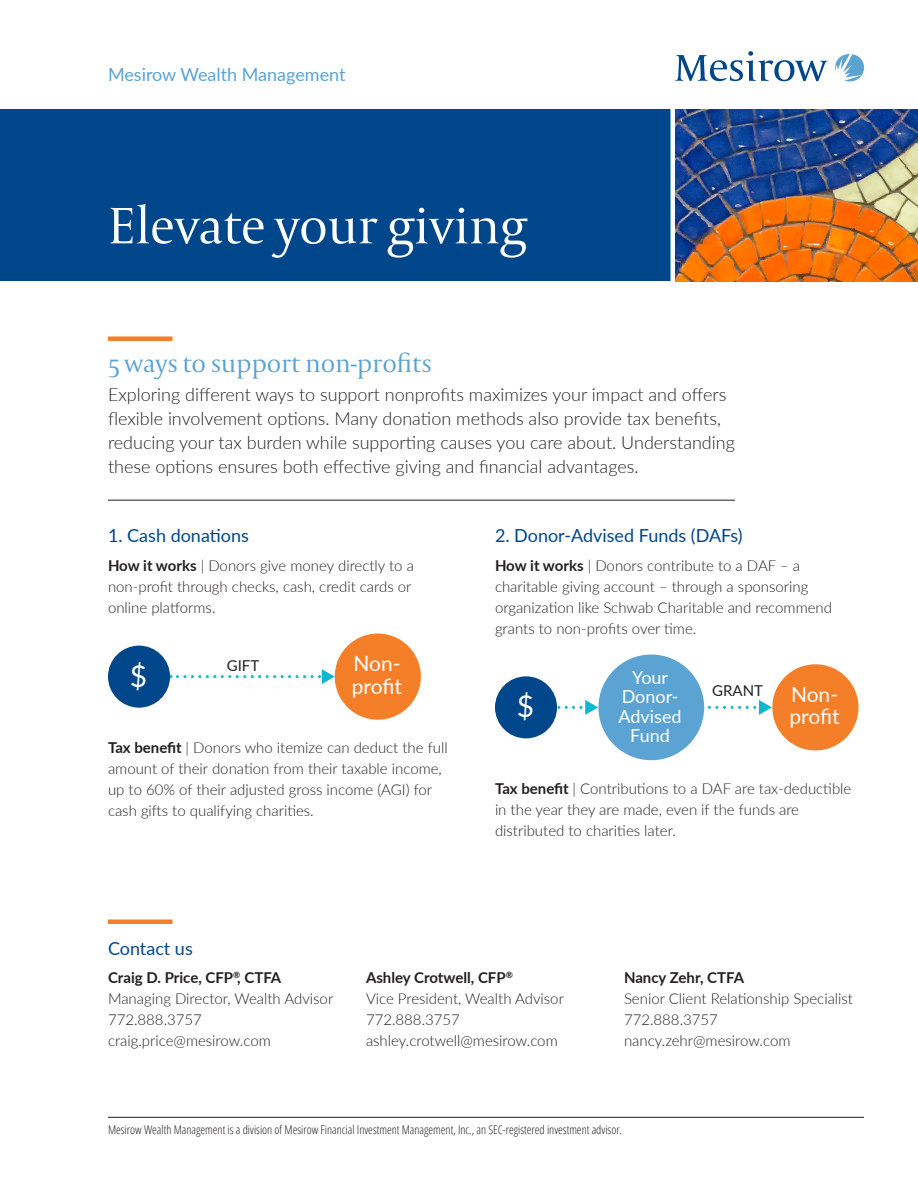
<style>
.page{position:relative;width:918px;height:1188px;background:#fff}
.page>*{position:absolute;margin:0;border:0;box-sizing:border-box;transform-origin:0 0}
._1___Interior_page_title_A_KO{font:300 54px "Capitolium 2";letter-spacing:-.015em;color:#fff}
.t1{font:30px "Lato";color:#fff}
._1__Subtitle_rule{font:300 27px "Capitolium 2";letter-spacing:-.01em;color:#5aa3d2}
.t2{font:21px/22.5px "Lato";letter-spacing:-.01em;color:#fff}
._1_Intro_Paragraph_rule{font:300 18px/24px "Lato";color:#231f20}
._3_Subhead_L1{font:18px "Lato";color:#00468b}
.t3{font:18px "Lato";color:#5aa3d2}
.t4{font:18px/19.5px "Lato";color:#fff;text-align:center}
._3_Body{font:300 15px/21px "Lato";color:#231f20}
._2_Byline_Name_Title{font:300 15px/21px "Lato";color:#231f20}
._2_Byline_Name_Title-2{font:700 15px "Lato";color:#231f20}
.t5{font:15px "Lato";color:#231f20}
._9_Footnote_with_rule{font:300 condensed 12px "Open Sans";color:#231f20}
.s1{font-weight:700}
</style>
<div class="page">
<svg style="left:835px;top:54px;width:29px;height:27px"></svg>
<svg style="left:675px;top:51px;width:153px;height:30px"></svg>
<div style="left:0;top:110px;width:918px;height:171px;background:#00468b"></div>
<img style="left:675px;top:110px;width:243px;height:171px">
<div style="left:670px;top:108px;width:5px;height:180px;background:#fff"></div>
<div style="left:335px;top:634px;width:86px;height:86px;background:#f47f28;border-radius:50%"></div>
<svg style="left:177px;top:669px;width:158px;height:15px"></svg>
<div style="left:108px;top:646px;width:62px;height:62px;background:#00468b;border-radius:50%"></div>
<svg style="left:556px;top:700px;width:42px;height:15px"></svg>
<svg style="left:709px;top:700px;width:63px;height:15px"></svg>
<div style="left:495px;top:676px;width:62px;height:62px;background:#00468b;border-radius:50%"></div>
<div style="left:598px;top:655px;width:106px;height:105px;background:#5aa3d2;border-radius:50%"></div>
<div style="left:772px;top:664px;width:87px;height:86px;background:#f47f28;border-radius:50%"></div>
<div style="left:108px;top:336px;width:64px;height:5px;background:#f57e29"></div>
<hr style="left:108px;top:500px;width:627px;height:1px;background:#231f20">
<hr style="left:108px;top:1117px;width:756px;height:1px;background:#231f20">
<hr style="left:108px;top:920px;width:64px;height:4px;background:#f57e29">
<p class="t3" style="left:108px;top:62px;width:239px">Mesirow Wealth Management</p>
<p class="_1___Interior_page_title_A_KO" style="left:108px;top:190px;width:421px">Elevate your giving</p>
<p class="_1__Subtitle_rule" style="left:108px;top:346px;width:325px">5 ways to support non-profits</p>
<p class="_1_Intro_Paragraph_rule" style="left:108px;top:382px;width:628px">Exploring different ways to support nonprofits maximizes your impact and offers flexible involvement options. Many donation methods also provide tax benefits, reducing your tax burden while supporting causes you care about. Understanding these options ensures both effective giving and financial advantages.</p>
<p class="_3_Subhead_L1" style="left:108px;top:523px;width:143px">1. Cash donations</p>
<p class="_3_Body" style="left:108px;top:555px;width:308px"><span class="s1">How it works</span> | Donors give money directly to a non-profit through checks, cash, credit cards or online platforms.</p>
<p class="t1" style="left:130px;top:654px;width:19px">$</p>
<p class="t5" style="left:227px;top:655px;width:34px">GIFT</p>
<p class="t2" style="left:352px;top:651px;width:52px">Non&shy;profit</p>
<p class="_3_Body" style="left:108px;top:737px;width:341px"><span class="s1">Tax benefit</span> | Donors who itemize can deduct the full amount of their donation from their taxable income, up to 60% of their adjusted gross income (AGI) for cash gifts to qualifying charities.</p>
<p class="_3_Subhead_L1" style="left:495px;top:523px;width:249px">2. Donor-Advised Funds (DAFs)</p>
<p class="_3_Body" style="left:495px;top:555px;width:339px"><span class="s1">How it works</span> | Donors contribute to a DAF – a charitable giving account – through a sponsoring organization like Schwab Charitable and recommend grants to non-profits over time.</p>
<p class="t1" style="left:517px;top:685px;width:19px">$</p>
<p class="t4" style="left:619px;top:667px;width:65px">Your<br>Donor-<br>Advised<br>Fund</p>
<p class="t5" style="left:712px;top:680px;width:52px">GRANT</p>
<p class="t2" style="left:789px;top:682px;width:52px">Non&shy;profit</p>
<p class="_3_Body" style="left:495px;top:777px;width:358px"><span class="s1">Tax benefit</span> | Contributions to a DAF are tax-deductible in the year they are made, even if the funds are distributed to charities later.</p>
<p class="_3_Subhead_L1" style="left:108px;top:936px;width:86px">Contact us</p>
<p class="_2_Byline_Name_Title-2" style="left:108px;top:967px;width:175px">Craig D. Price, CFP<sup>®</sup>, CTFA</p>
<p class="_2_Byline_Name_Title" style="left:108px;top:988px;width:227px">Managing Director, Wealth Advisor</p>
<p class="_2_Byline_Name_Title" style="left:108px;top:1009px;width:164px">772.888.3757 craig.price@mesirow.com</p>
<p class="_2_Byline_Name_Title-2" style="left:366px;top:967px;width:148px">Ashley Crotwell, CFP<sup>®</sup></p>
<p class="_2_Byline_Name_Title" style="left:366px;top:988px;width:199px">Vice President, Wealth Advisor<br>772.888.3757 ashley.crotwell@mesirow.com</p>
<p class="_2_Byline_Name_Title-2" style="left:624px;top:967px;width:122px">Nancy Zehr, CTFA</p>
<p class="_2_Byline_Name_Title" style="left:624px;top:988px;width:231px">Senior Client Relationship Specialist<br>772.888.3757 nancy.zehr@mesirow.com</p>
<p class="_9_Footnote_with_rule" style="left:108px;top:1122px;width:516px">Mesirow Wealth Management is a division of Mesirow Financial Investment Management, Inc., an SEC-registered investment advisor.</p>
</div>
